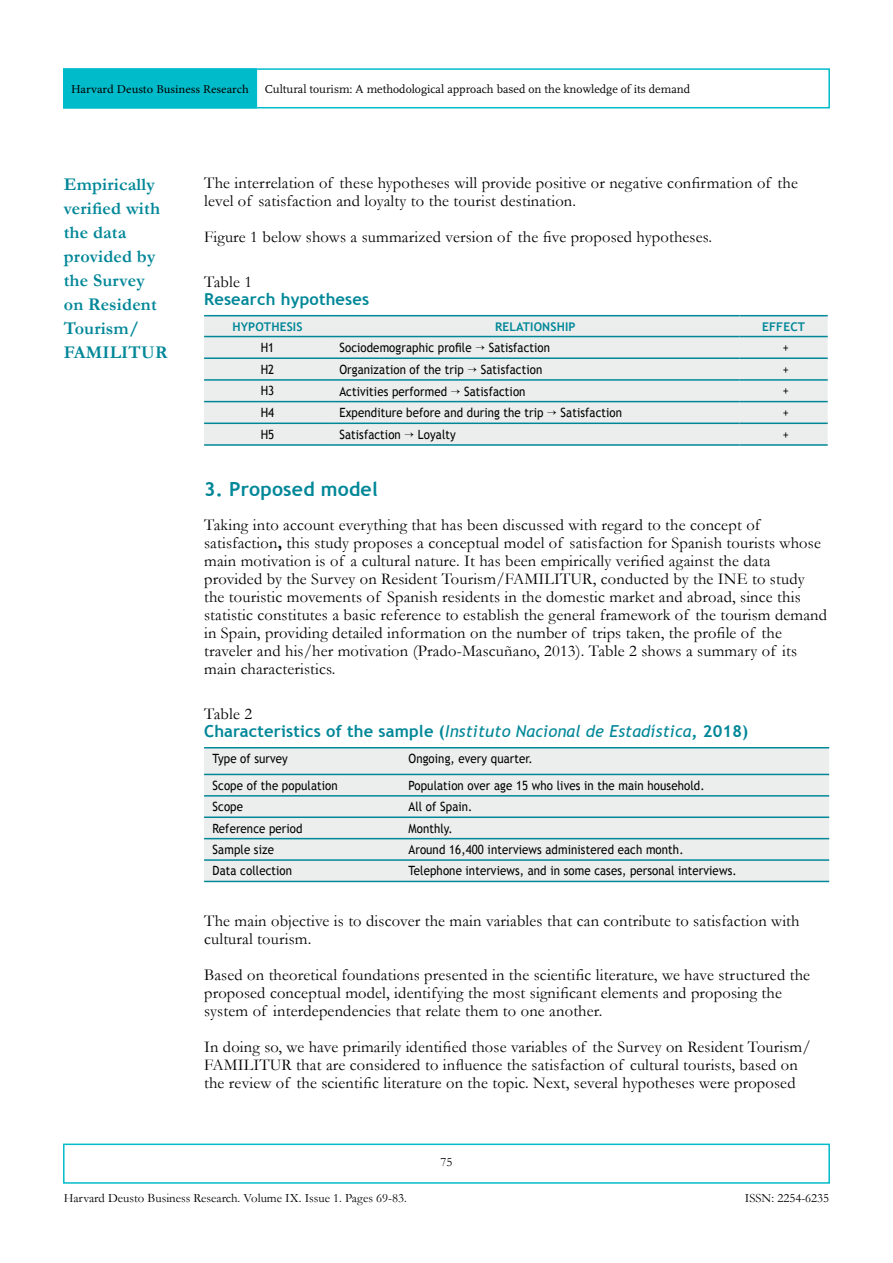
<style>
.page{position:relative;width:893px;height:1263px;background:#fff}
.page>*{position:absolute;margin:0;border:0;box-sizing:border-box;transform-origin:0 0}
.t1{font:700 19.5px "Trebuchet MS";letter-spacing:.01em;color:#008798}
.t2{font:700 18px/24px "Garamond";letter-spacing:.01em;color:#008798}
.t3{font:16.5px/18px "Garamond";letter-spacing:.01em;color:#000}
.t4{font:700 16.5px "Trebuchet MS";letter-spacing:.01em;color:#008798}
.t5{font:12.75px "Trebuchet MS";letter-spacing:.01em;color:#000;scale:.9 1}
.t6{font:12.75px "Garamond";color:#000}
.t7{font:12px "Scala";color:#000}
.t8{font:12px "Minion Pro";color:#000;scale:1.05 1}
.t9{font:700 12px "Trebuchet MS";letter-spacing:.01em;color:#008798}
.s1{font-weight:700}
.s2{font-weight:400;font-style:italic}
</style>
<div class="page">
<div style="left:63px;top:1143px;width:767px;height:41px;border:2px solid #00bcca"></div>
<div style="left:63px;top:68px;width:767px;height:40px;border:2px solid #00bcca"></div>
<div style="left:63px;top:68px;width:194px;height:40px;background:#00bcca;border:2px solid #00bcca"></div>
<div style="left:204px;top:316px;width:624px;height:128px;background:#eceded"></div>
<hr style="left:204px;top:336px;width:127px;height:1px;background:#008798">
<hr style="left:331px;top:336px;width:408px;height:1px;background:#008798">
<hr style="left:744px;top:336px;width:84px;height:1px;background:#008798">
<hr style="left:204px;top:357px;width:127px;height:2px;background:#008798">
<hr style="left:331px;top:357px;width:408px;height:2px;background:#008798">
<hr style="left:744px;top:357px;width:84px;height:2px;background:#008798">
<hr style="left:204px;top:379px;width:127px;height:2px;background:#008798">
<hr style="left:331px;top:379px;width:408px;height:2px;background:#008798">
<hr style="left:744px;top:379px;width:84px;height:2px;background:#008798">
<hr style="left:204px;top:401px;width:127px;height:1px;background:#008798">
<hr style="left:331px;top:401px;width:408px;height:1px;background:#008798">
<hr style="left:744px;top:401px;width:84px;height:1px;background:#008798">
<hr style="left:204px;top:422px;width:127px;height:2px;background:#008798">
<hr style="left:331px;top:422px;width:408px;height:2px;background:#008798">
<hr style="left:744px;top:422px;width:84px;height:2px;background:#008798">
<hr style="left:204px;top:315px;width:127px;height:1px;background:#008798">
<hr style="left:331px;top:315px;width:408px;height:1px;background:#008798">
<hr style="left:744px;top:315px;width:84px;height:1px;background:#008798">
<hr style="left:204px;top:444px;width:127px;height:2px;background:#008798">
<hr style="left:331px;top:444px;width:408px;height:2px;background:#008798">
<hr style="left:744px;top:444px;width:84px;height:2px;background:#008798">
<div style="left:204px;top:748px;width:625px;height:133px;background:#eceded"></div>
<hr style="left:204px;top:747px;width:196px;height:1px;background:#008798">
<hr style="left:400px;top:747px;width:429px;height:1px;background:#008798">
<hr style="left:204px;top:774px;width:196px;height:1px;background:#008798">
<hr style="left:400px;top:774px;width:429px;height:1px;background:#008798">
<hr style="left:204px;top:795px;width:196px;height:2px;background:#008798">
<hr style="left:400px;top:795px;width:429px;height:2px;background:#008798">
<hr style="left:204px;top:816px;width:196px;height:2px;background:#008798">
<hr style="left:400px;top:816px;width:429px;height:2px;background:#008798">
<hr style="left:204px;top:838px;width:196px;height:1px;background:#008798">
<hr style="left:400px;top:838px;width:429px;height:1px;background:#008798">
<hr style="left:204px;top:859px;width:196px;height:2px;background:#008798">
<hr style="left:400px;top:859px;width:429px;height:2px;background:#008798">
<hr style="left:204px;top:881px;width:196px;height:1px;background:#008798">
<hr style="left:400px;top:881px;width:429px;height:1px;background:#008798">
<p class="t8" style="left:71px;top:82px;width:171px">Harvard Deusto Business Research</p>
<p class="t7" style="left:265px;top:82px;width:427px">Cultural tourism: A methodological approach based on the knowledge of its demand</p>
<p class="t2" style="left:64px;top:172px;width:105px">Empirically verified with the data provided by the Survey on Resident<br>Tourism/<br>FAMILITUR</p>
<p class="t3" style="left:204px;top:173px;width:595px">The interrelation of these hypotheses will provide positive or negative confirmation of the level of satisfaction and loyalty to the tourist destination.</p>
<p class="t3" style="left:204px;top:227px;width:509px">Figure 1 below shows a summarized version of the five proposed hypotheses.</p>
<p class="t3" style="left:204px;top:272px;width:50px">Table 1</p>
<p class="t4" style="left:204px;top:288px;width:167px">Research hypotheses</p>
<p class="t9" style="left:232px;top:319px;width:72px">HYPOTHESIS</p>
<p class="t9" style="left:495px;top:319px;width:82px">RELATIONSHIP</p>
<p class="t9" style="left:762px;top:319px;width:44px">EFFECT</p>
<p class="t5" style="left:261px;top:340px;width:17px">h1</p>
<p class="t5" style="left:339px;top:340px;width:236px">Sociodemographic profile → Satisfaction</p>
<p class="t5" style="left:783px;top:340px;width:8px">+</p>
<p class="t5" style="left:261px;top:362px;width:17px">h2</p>
<p class="t5" style="left:339px;top:362px;width:227px">Organization of the trip → Satisfaction</p>
<p class="t5" style="left:783px;top:362px;width:8px">+</p>
<p class="t5" style="left:261px;top:383px;width:17px">h3</p>
<p class="t5" style="left:339px;top:384px;width:208px">Activities performed → Satisfaction</p>
<p class="t5" style="left:783px;top:383px;width:8px">+</p>
<p class="t5" style="left:261px;top:405px;width:17px">h4</p>
<p class="t5" style="left:339px;top:405px;width:316px">Expenditure before and during the trip → Satisfaction</p>
<p class="t5" style="left:783px;top:405px;width:8px">+</p>
<p class="t5" style="left:261px;top:427px;width:17px">h5</p>
<p class="t5" style="left:339px;top:427px;width:131px">Satisfaction → Loyalty</p>
<p class="t5" style="left:783px;top:427px;width:8px">+</p>
<p class="t1" style="left:204px;top:477px;width:175px">3. Proposed model</p>
<p class="t3" style="left:204px;top:515px;width:624px">Taking into account everything that has been discussed with regard to the concept of satisfaction<span class="s1">,</span> this study proposes a conceptual model of satisfaction for Spanish tourists whose main motivation is of a cultural nature. It has been empirically verified against the data provided by the Survey on Resident Tourism/FAMILITUR, conducted by the INE to study the touristic movements of Spanish residents in the domestic market and abroad, since this statistic constitutes a basic reference to establish the general framework of the tourism demand in Spain, providing detailed information on the number of trips taken, the profile of the traveler and his/her motivation (Prado-Mascuñano, 2013). Table 2 shows a summary of its main characteristics.</p>
<p class="t3" style="left:204px;top:704px;width:50px">Table 2</p>
<p class="t4" style="left:204px;top:720px;width:546px">Characteristics of the sample (<span class="s2">Instituto Nacional de Estadística</span>, 2018)</p>
<p class="t5" style="left:213px;top:751px;width:85px">Type of survey</p>
<p class="t5" style="left:408px;top:751px;width:139px">Ongoing, every quarter.</p>
<p class="t5" style="left:213px;top:778px;width:141px">Scope of the population</p>
<p class="t5" style="left:408px;top:778px;width:330px">Population over age 15 who lives in the main household.</p>
<p class="t5" style="left:213px;top:799px;width:35px">Scope</p>
<p class="t5" style="left:408px;top:799px;width:73px">All of Spain.</p>
<p class="t5" style="left:213px;top:821px;width:101px">Reference period</p>
<p class="t5" style="left:408px;top:821px;width:50px">Monthly.</p>
<p class="t5" style="left:213px;top:842px;width:70px">Sample size</p>
<p class="t5" style="left:408px;top:842px;width:307px">Around 16,400 interviews administered each month.</p>
<p class="t5" style="left:213px;top:863px;width:90px">Data collection</p>
<p class="t5" style="left:408px;top:863px;width:366px">Telephone interviews, and in some cases, personal interviews.</p>
<p class="t3" style="left:204px;top:911px;width:597px">The main objective is to discover the main variables that can contribute to satisfaction with cultural tourism.</p>
<p class="t3" style="left:204px;top:965px;width:607px">Based on theoretical foundations presented in the scientific literature, we have structured the proposed conceptual model, identifying the most significant elements and proposing the system of interdependencies that relate them to one another.</p>
<p class="t3" style="left:204px;top:1037px;width:608px">In doing so, we have primarily identified those variables of the Survey on Resident Tourism/<br>FAMILITUR that are considered to influence the satisfaction of cultural tourists, based on the review of the scientific literature on the topic. Next, several hypotheses were proposed</p>
<p class="t6" style="left:440px;top:1155px;width:13px">75</p>
<p class="t6" style="left:64px;top:1190px;width:345px">Harvard Deusto Business Research. Volume IX. Issue 1. Pages 69-83.</p>
<p class="t6" style="left:745px;top:1190px;width:86px">ISSN: 2254-6235</p>
</div>
